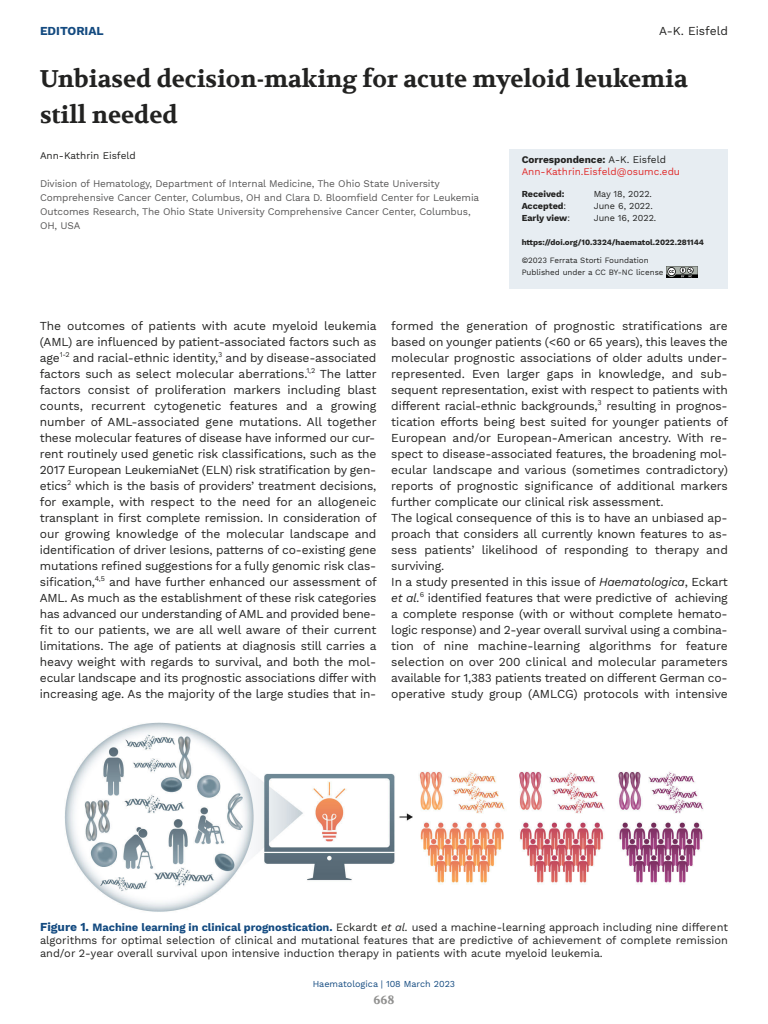
<style>
.page{position:relative;width:768px;height:1024px;background:#fff}
.page>*{position:absolute;margin:0;border:0;box-sizing:border-box;transform-origin:0 0}
.t1{font:700 24px/36px "Volkhov";color:#222221}
.t2{font:12px/16px "Work Sans";letter-spacing:-.015em;color:#222221}
.t3{font:700 12px "Work Sans";color:#134a80}
.t4{font:700 12px "Volkhov";color:#919190}
.t5{font:11px/13px "Work Sans";color:#222221;text-align:justify}
.t6{font:10px/14px "Work Sans";letter-spacing:-.01em;color:#585757}
.t7{font:10px/12px "Work Sans";color:#e02b2b}
.t8{font:10px "Work Sans";color:#222221}
.t9{font:9px "Work Sans";color:#222221}
.t10{font:700 9px "Work Sans";color:#222221}
.t11{font:9px "Work Sans";color:#134a80}
.t12{font:8px/12px "Work Sans";color:#222221}
.t13{font:700 8px "Work Sans";color:#222221}
.s1{font-weight:700;color:#222221}
.s2{color:#222221}
.s3{font-weight:400}
.s4{font-style:italic}
.s5{font-weight:700;font-size:12px;color:#134a80}
.s6{font-weight:700;color:#134a80}
</style>
<div class="page">
<img style="left:64px;top:722px;width:640px;height:190px">
<div style="left:509px;top:149px;width:219px;height:139px;background:#e7edf2"></div>
<img style="left:666px;top:267px;width:32px;height:11px">
<p class="t3" style="left:40px;top:24px;width:65px">EDITORIAL</p>
<p class="t2" style="left:659px;top:23px;width:70px">A-K. Eisfeld</p>
<h1 class="t1" style="left:40px;top:61px;width:649px">Unbiased decision-making for acute myeloid leukemia still needed</h1>
<p class="t8" style="left:40px;top:149px;width:97px">Ann-Kathrin Eisfeld</p>
<p class="t6" style="left:40px;top:176px;width:441px">Division of Hematology, Department of Internal Medicine, The Ohio State University Comprehensive Cancer Center, Columbus, OH and Clara D. Bloomfield Center for Leukemia Outcomes Research, The Ohio State University Comprehensive Cancer Center, Columbus, OH, USA</p>
<p class="t7" style="left:522px;top:154px;width:160px"><span class="s1">Correspondence:</span> <span class="s2">A-K. Eisfeld<br></span>Ann-Kathrin.Eisfeld@osumc.edu</p>
<p class="t10" style="left:522px;top:189px;width:44px">Received:</p>
<p class="t9" style="left:594px;top:189px;width:60px">May 18, 2022.</p>
<p class="t10" style="left:522px;top:201px;width:46px">Accepted<span class="s3">:</span></p>
<p class="t9" style="left:594px;top:201px;width:61px">June 6, 2022.</p>
<p class="t10" style="left:522px;top:213px;width:50px">Early view<span class="s3">:</span></p>
<p class="t9" style="left:594px;top:213px;width:64px">June 16, 2022.</p>
<p class="t13" style="left:522px;top:238px;width:184px">https://doi.org/10.3324/haematol.2022.281144</p>
<p class="t12" style="left:522px;top:254px;width:143px">©2023 Ferrata Storti Foundation<br>Published under a CC BY-NC license</p>
<p class="t2" style="left:40px;top:317px;width:339px">The outcomes of patients with acute myeloid leukemia (AML) are influenced by patient-associated factors such as age<sup>1-2</sup> and racial-ethnic identity,<sup>3</sup> and by disease-associated factors such as select molecular aberrations.<sup>1,2</sup> The latter factors consist of proliferation markers including blast counts, recurrent cytogenetic features and a growing number of AML-associated gene mutations. All together these molecular features of disease have informed our cur&shy;rent routinely used genetic risk classifications, such as the 2017 European LeukemiaNet (ELN) risk stratification by gen&shy;etics<sup>2</sup> which is the basis of providers’ treatment decisions, for example, with respect to the need for an allogeneic transplant in first complete remission. In consideration of our growing knowledge of the molecular landscape and identification of driver lesions, patterns of co-existing gene mutations refined suggestions for a fully genomic risk clas&shy;sification,<sup>4,5</sup> and have further enhanced our assessment of AML. As much as the establishment of these risk categories has advanced our understanding of AML and provided bene&shy;fit to our patients, we are all well aware of their current limitations. The age of patients at diagnosis still carries a heavy weight with regards to survival, and both the mol&shy;ecular landscape and its prognostic associations differ with increasing age. As the majority of the large studies that in-</p>
<p class="t2" style="left:391px;top:317px;width:339px">formed the generation of prognostic stratifications are based on younger patients (&lt;60 or 65 years), this leaves the molecular prognostic associations of older adults under&shy;represented. Even larger gaps in knowledge, and sub&shy;sequent representation, exist with respect to patients with different racial-ethnic backgrounds,<sup>3</sup> resulting in prognos&shy;tication efforts being best suited for younger patients of European and/or European-American ancestry. With re&shy;spect to disease-associated features, the broadening mol&shy;ecular landscape and various (sometimes contradictory) reports of prognostic significance of additional markers further complicate our clinical risk assessment.<br>The logical consequence of this is to have an unbiased ap&shy;proach that considers all currently known features to as&shy;sess patients’ likelihood of responding to therapy and surviving.<br>In a study presented in this issue of <span class="s4">Haematologica</span>, Eckart <span class="s4">et al.</span><sup>6</sup> identified features that were predictive of achieving a complete response (with or without complete hemato&shy;logic response) and 2-year overall survival using a combina&shy;tion of nine machine-learning algorithms for feature selection on over 200 clinical and molecular parameters available for 1,383 patients treated on different German co&shy;operative study group (AMLCG) protocols with intensive</p>
<p class="t5" style="left:40px;top:921px;width:690px"><span class="s5">Figure 1.</span> <span class="s6">Machine learning in clinical prognostication.</span> Eckardt <span class="s4">et al.</span> used a machine-learning approach including nine different algorithms for optimal selection of clinical and mutational features that are predictive of achievement of complete remission and/or 2-year overall survival upon intensive induction therapy in patients with acute myeloid leukemia.</p>
<p class="t11" style="left:313px;top:978px;width:144px">Haematologica | 108 March 2023</p>
<p class="t4" style="left:374px;top:992px;width:22px">668</p>
</div>
